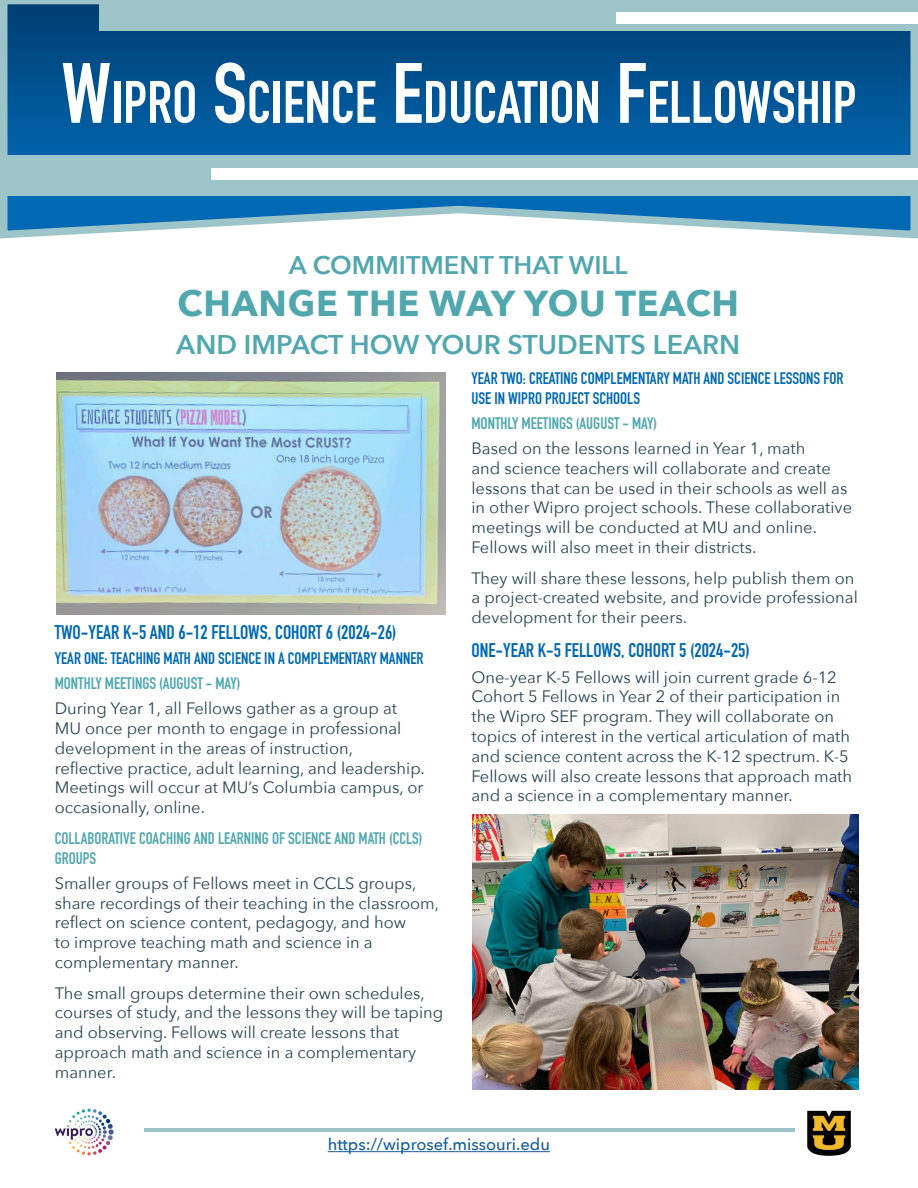
<style>
.page{position:relative;width:918px;height:1188px;background:#fff}
.page>*{position:absolute;margin:0;border:0;box-sizing:border-box;transform-origin:0 0}
.t1{font:700 58.8px "DIN Condensed";color:#fff}
.Heading2{font:700 36px "Avenir Next";letter-spacing:.02em;color:#51a7ae}
.Heading2-2{font:600 27px "Avenir Next";color:#51a7ae}
.Heading2-3{font:600 25.5px "Avenir Next";color:#51a7ae}
.Heading3{font:700 19.5px "DIN Condensed";color:#0168b3}
.t2{font:16.5px/19.8px "Avenir Next";color:#294551}
.Heading3B{font:700 16.5px/19.8px "DIN Condensed";color:#0168b3}
.Heading_3C{font:700 16.5px/19.8px "DIN Condensed";color:#51a7ae}
.t3{font:500 16.5px "Avenir Next";color:#175d9e}
.s1{font-size:84px}
</style>
<div class="page">
<svg style="left:0;top:0;width:918px;height:239px;background:#1e6aa2"></svg>
<div style="left:99px;top:0;width:818px;height:30px;background:#9cc4c9"></div>
<div style="left:0;top:155px;width:918px;height:41px;background:#9cc4c9"></div>
<div style="left:211px;top:168px;width:707px;height:12px;background:#fff"></div>
<div style="left:616px;top:12px;width:302px;height:12px;background:#fff"></div>
<img style="left:54px;top:1108px;width:60px;height:48px">
<img style="left:807px;top:1110px;width:44px;height:46px">
<hr style="left:144px;top:1129px;width:651px;height:3px;background:#9cc4c9">
<hr style="left:328px;top:1151px;width:222px;height:1px;background:#175d9e">
<img style="left:472px;top:814px;width:386px;height:276px">
<img style="left:56px;top:372px;width:389px;height:242px">
<h1 class="t1" style="left:61px;top:63px;width:797px"><span class="s1">W</span>IPRO <span class="s1">S</span>CIENCE <span class="s1">E</span>DUCATION <span class="s1">F</span>ELLOWSHIP</h1>
<p class="Heading2-3" style="left:289px;top:243px;width:340px">A COMMITMENT THAT WILL</p>
<p class="Heading2" style="left:178px;top:273px;width:563px">CHANGE THE WAY YOU TEACH</p>
<p class="Heading2-2" style="left:176px;top:322px;width:565px">AND IMPACT HOW YOUR STUDENTS LEARN</p>
<p class="Heading3" style="left:55px;top:619px;width:343px">TWO-YEAR K-5 AND 6-12 FELLOWS, COHORT 6 (2024-26)</p>
<p class="Heading3B" style="left:55px;top:648px;width:370px">YEAR ONE: TEACHING MATH AND SCIENCE IN A COMPLEMENTARY MANNER</p>
<p class="Heading_3C" style="left:55px;top:673px;width:187px">MONTHLY MEETINGS (AUGUST - MAY)</p>
<p class="t2" style="left:55px;top:698px;width:372px">During Year 1, all Fellows gather as a group at MU once per month to engage in professional development in the areas of instruction, reflective practice, adult learning, and leadership.<br>Meetings will occur at MU’s Columbia campus, or occasionally, online.</p>
<p class="Heading_3C" style="left:55px;top:828px;width:369px">COLLABORATIVE COACHING AND LEARNING OF SCIENCE AND MATH (CCLS)<br>GROUPS</p>
<p class="t2" style="left:55px;top:872px;width:386px">Smaller groups of Fellows meet in CCLS groups, share recordings of their teaching in the classroom, reflect on science content, pedagogy, and how<br>to improve teaching math and science in a complementary manner.</p>
<p class="t2" style="left:55px;top:982px;width:390px">The small groups determine their own schedules, courses of study, and the lessons they will be taping and observing. Fellows will create lessons that approach math and science in a complementary manner.</p>
<p class="Heading3B" style="left:471px;top:368px;width:374px">YEAR TWO: CREATING COMPLEMENTARY MATH AND SCIENCE LESSONS FOR<br>USE IN WIPRO PROJECT SCHOOLS</p>
<p class="Heading_3C" style="left:471px;top:413px;width:187px">MONTHLY MEETINGS (AUGUST - MAY)</p>
<p class="t2" style="left:471px;top:438px;width:382px">Based on the lessons learned in Year 1, math<br>and science teachers will collaborate and create lessons that can be used in their schools as well as in other Wipro project schools. These collaborative meetings will be conducted at MU and online.<br>Fellows will also meet in their districts.</p>
<p class="t2" style="left:471px;top:567px;width:388px">They will share these lessons, help publish them on a project-created website, and provide professional development for their peers.</p>
<p class="Heading3" style="left:471px;top:637px;width:280px">ONE-YEAR K-5 FELLOWS, COHORT 5 (2024-25)</p>
<p class="t2" style="left:471px;top:666px;width:382px">One-year K-5 Fellows will join current grade 6-12<br>Cohort 5 Fellows in Year 2 of their participation in the Wipro SEF program. They will collaborate on topics of interest in the vertical articulation of math and science content across the K-12 spectrum. K-5<br>Fellows will also create lessons that approach math and a science in a complementary manner.</p>
<p class="t3" style="left:328px;top:1131px;width:224px">https://wiprosef.missouri.edu</p>
</div>
